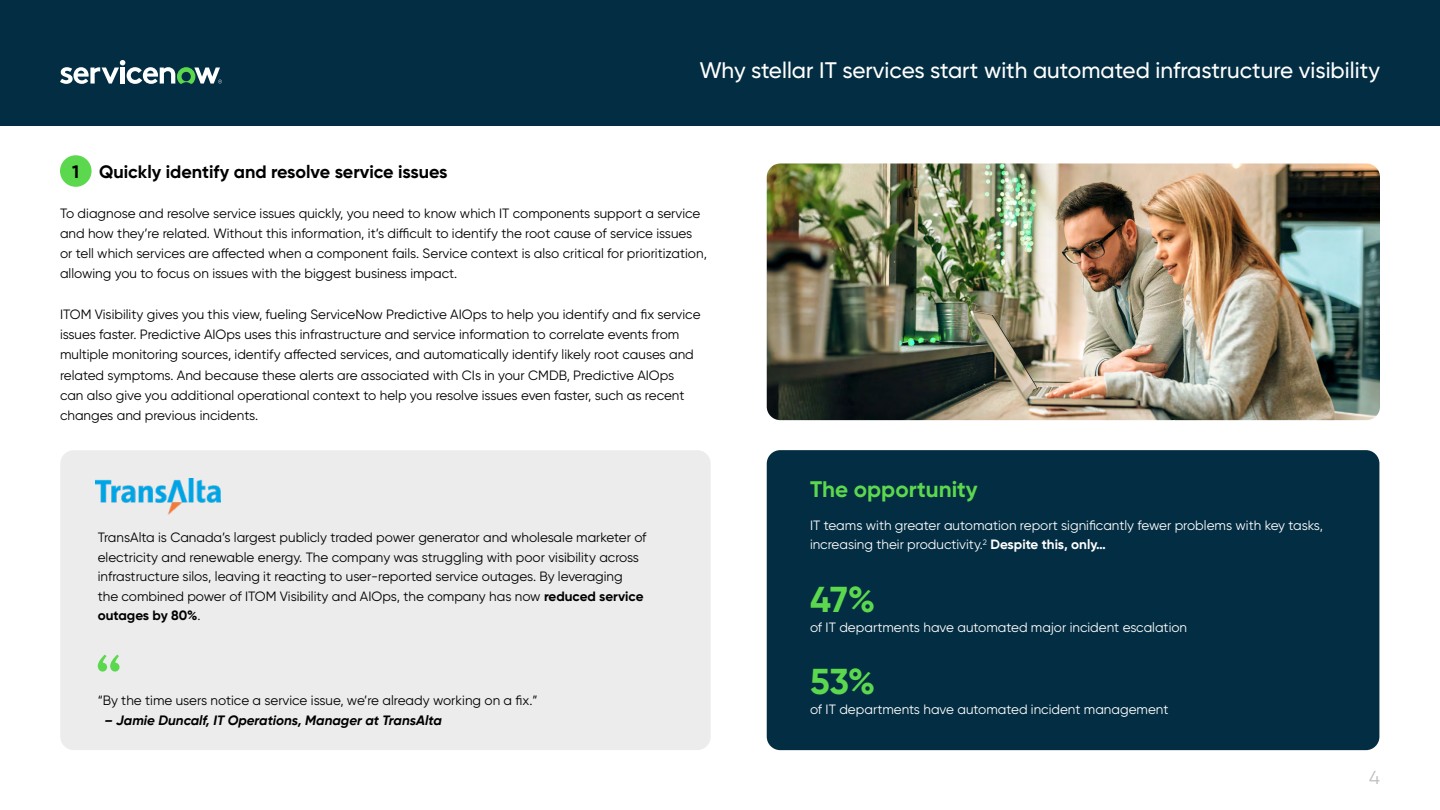
<style>
.page{position:relative;width:1440px;height:810px;background:#fff}
.page>*{position:absolute;margin:0;border:0;box-sizing:border-box;transform-origin:0 0}
.t1{font:700 36px "Gilroy";color:#5cd84e}
.t2{font:500 22.5px "Gilroy";color:#fff}
.t3{font:700 22.5px "Gilroy";color:#5cd84e}
.t4{font:18.75px "Gilroy";color:#bfbfbf}
.t5{font:700 18px "Gilroy";color:#000}
.t6{font:13.5px/20.2px "Gilroy";color:#000}
.t7{font:13.5px/19.5px "Gilroy";color:#fff}
.t8{font:italic 700 13.5px "Gilroy";color:#000}
.s1{font-weight:700}
</style>
<div class="page">
<div style="left:0;top:0;width:1440px;height:126px;background:#032d42"></div>
<svg style="left:60px;top:60px;width:162px;height:24px"></svg>
<div style="left:60px;top:450px;width:651px;height:300px;background:#ececec;border-radius:14px"></div>
<div style="left:767px;top:450px;width:612px;height:300px;background:#032d42;border-radius:14px"></div>
<img style="left:767px;top:164px;width:613px;height:256px">
<img style="left:95px;top:479px;width:126px;height:35px">
<svg style="left:98px;top:655px;width:22px;height:17px"></svg>
<div style="left:60px;top:155px;width:32px;height:32px;background:#5cd84e;border-radius:50%"></div>
<h2 class="t2" style="left:700px;top:56px;width:682px">Why stellar IT services start with automated infrastructure visibility</h2>
<h3 class="t5" style="left:99px;top:160px;width:350px">Quickly identify and resolve service issues</h3>
<p class="t6" style="left:60px;top:203px;width:648px">To diagnose and resolve service issues quickly, you need to know which IT components support a service and how they’re related. Without this information, it’s difficult to identify the root cause of service issues or tell which services are affected when a component fails. Service context is also critical for prioritization, allowing you to focus on issues with the biggest business impact.</p>
<p class="t6" style="left:60px;top:304px;width:642px">ITOM Visibility gives you this view, fueling ServiceNow Predictive AIOps to help you identify and fix service issues faster. Predictive AIOps uses this infrastructure and service information to correlate events from multiple monitoring sources, identify affected services, and automatically identify likely root causes and related symptoms. And because these alerts are associated with CIs in your CMDB, Predictive AIOps can also give you additional operational context to help you resolve issues even faster, such as recent changes and previous incidents.</p>
<h3 class="t5" style="left:72px;top:161px;width:8px">1</h3>
<p class="t6" style="left:98px;top:527px;width:550px;line-height:19.5px">TransAlta is Canada’s largest publicly traded power generator and wholesale marketer of electricity and renewable energy. The company was struggling with poor visibility across infrastructure silos, leaving it reacting to user-reported service outages. By leveraging the combined power of ITOM Visibility and AIOps, the company has now <span class="s1">reduced service outages by 80%</span>.</p>
<p class="t6" style="left:98px;top:690px;width:441px">“By the time users notice a service issue, we’re already working on a fix.”</p>
<p class="t8" style="left:104px;top:711px;width:339px">– Jamie Duncalf, IT Operations, Manager at TransAlta</p>
<h2 class="t3" style="left:810px;top:475px;width:169px">The opportunity</h2>
<p class="t7" style="left:810px;top:515px;width:515px">IT teams with greater automation report significantly fewer problems with key tasks, increasing their productivity.<sup>2</sup> <span class="s1">Despite this, only…</span></p>
<h1 class="t1" style="left:810px;top:577px;width:67px">47%</h1>
<p class="t7" style="left:810px;top:617px;width:379px">of IT departments have automated major incident escalation</p>
<h1 class="t1" style="left:810px;top:659px;width:67px">53%</h1>
<p class="t7" style="left:810px;top:699px;width:360px">of IT departments have automated incident management</p>
<h3 class="t4" style="left:1369px;top:766px;width:12px">4</h3>
</div>
